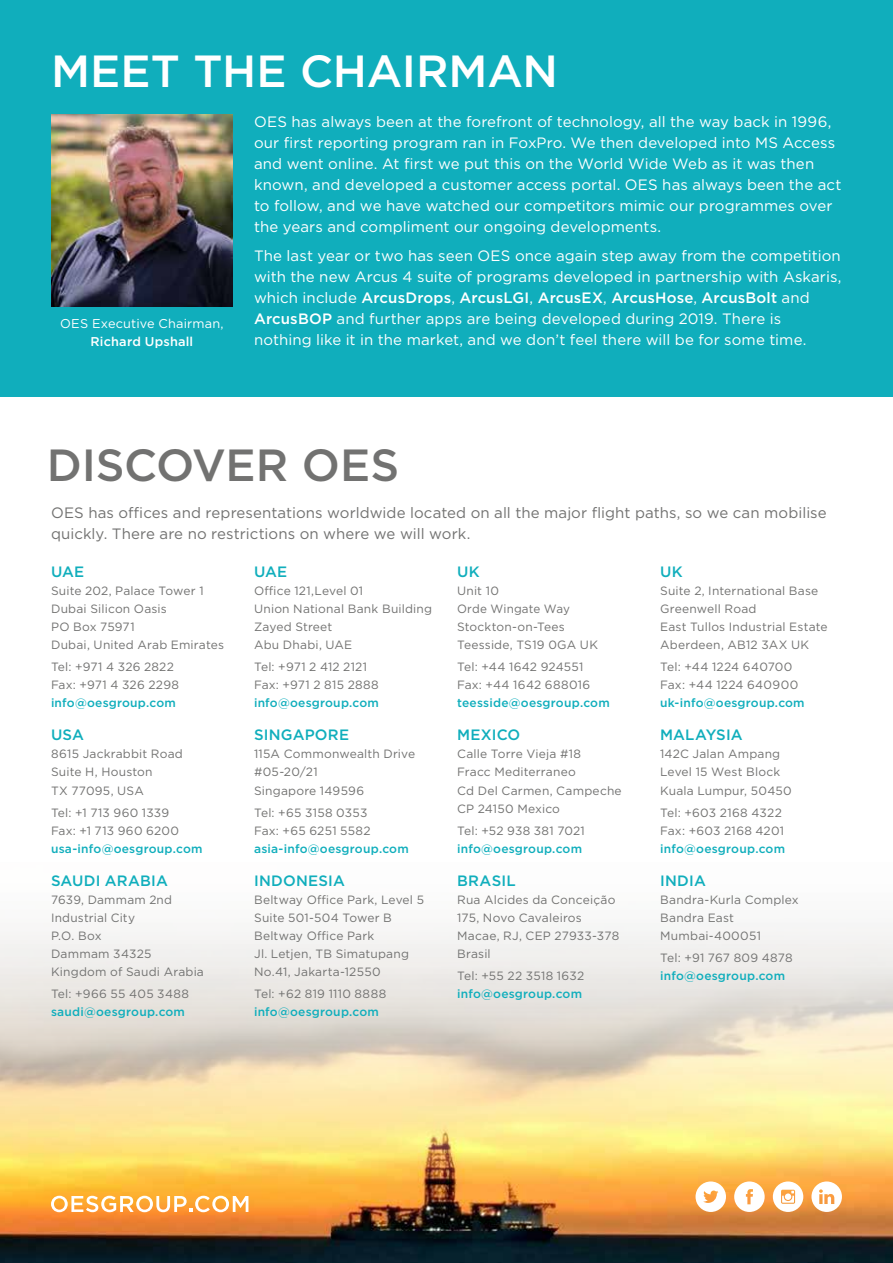
<style>
.page{position:relative;width:893px;height:1263px;background:#fff}
.page>*{position:absolute;margin:0;border:0;box-sizing:border-box;transform-origin:0 0}
.t1{font:500 45px "Gotham";letter-spacing:-.005em;color:#fff}
.t2{font:500 45px "Gotham";letter-spacing:-.005em;color:#727271}
.t3{font:15px/21px "Gotham";letter-spacing:.005em;color:#fff}
.t4{font:15px/21px "Gotham";letter-spacing:.005em;color:#727271}
.t5{font:500 15px "Gotham";letter-spacing:.015em;color:#10aebc}
.t6{font:12.75px "Gotham";letter-spacing:.015em;color:#fff}
.t7{font:500 12.75px "Gotham";letter-spacing:.015em;color:#fff}
.t8{font:12px/18px "Gotham";letter-spacing:.015em;color:#727271}
.t9{font:500 12px "Gotham";letter-spacing:.015em;color:#10aebc}
.s1{font-weight:500}
</style>
<div class="page">
<img style="left:0;top:927px;width:893px;height:336px">
<div style="left:0;top:0;width:893px;height:397px;background:#10aebc"></div>
<img style="left:51px;top:115px;width:182px;height:191px">
<svg style="left:51px;top:1196px;width:197px;height:16px"></svg>
<svg style="left:811px;top:1181px;width:31px;height:31px"></svg>
<svg style="left:695px;top:1181px;width:31px;height:31px"></svg>
<svg style="left:734px;top:1181px;width:31px;height:31px"></svg>
<svg style="left:773px;top:1181px;width:30px;height:31px"></svg>
<h1 class="t1" style="left:51px;top:42px;width:509px">MEET THE CHAIRMAN</h1>
<p class="t3" style="left:254px;top:111px;width:589px">OES has always been at the forefront of technology, all the way back in 1996, our first reporting program ran in FoxPro. We then developed into MS Access and went online. At first we put this on the World Wide Web as it was then known, and developed a customer access portal. OES has always been the act to follow, and we have watched our competitors mimic our programmes over the years and compliment our ongoing developments.</p>
<p class="t3" style="left:254px;top:245px;width:589px">The last year or two has seen OES once again step away from the competition with the new Arcus 4 suite of programs developed in partnership with Askaris, which include <span class="s1">ArcusDrops</span>, <span class="s1">ArcusLGI</span>, <span class="s1">ArcusEX</span>, <span class="s1">ArcusHose</span>, <span class="s1">ArcusBolt</span> and <span class="s1">ArcusBOP</span> and further apps are being developed during 2019. There is nothing like it in the market, and we don’t feel there will be for some time.</p>
<p class="t6" style="left:60px;top:315px;width:165px">OES Executive Chairman,</p>
<p class="t7" style="left:91px;top:333px;width:104px">Richard Upshall</p>
<h1 class="t2" style="left:47px;top:436px;width:354px">DISCOVER OES</h1>
<p class="t4" style="left:51px;top:502px;width:777px">OES has offices and representations worldwide located on all the major flight paths, so we can mobilise quickly. There are no restrictions on where we will work.</p>
<p class="t5" style="left:51px;top:562px;width:35px">UAE</p>
<p class="t8" style="left:51px;top:581px;width:175px">Suite 202, Palace Tower 1<br>Dubai Silicon Oasis<br>PO Box 75971<br>Dubai, United Arab Emirates</p>
<p class="t8" style="left:51px;top:657px;width:130px">Tel: +971 4 326 2822<br>Fax: +971 4 326 2298</p>
<p class="t9" style="left:51px;top:695px;width:126px">info@oesgroup.com</p>
<p class="t5" style="left:254px;top:562px;width:35px">UAE</p>
<p class="t8" style="left:254px;top:581px;width:180px">Office 121,Level 01<br>Union National Bank Building<br>Zayed Street<br>Abu Dhabi, UAE</p>
<p class="t8" style="left:254px;top:657px;width:126px">Tel: +971 2 412 2121<br>Fax: +971 2 815 2888</p>
<p class="t9" style="left:254px;top:695px;width:126px">info@oesgroup.com</p>
<p class="t5" style="left:457px;top:562px;width:24px">UK</p>
<p class="t8" style="left:457px;top:581px;width:142px">Unit 10<br>Orde Wingate Way<br>Stockton-on-Tees<br>Teesside, TS19 0GA UK</p>
<p class="t8" style="left:457px;top:657px;width:135px">Tel: +44 1642 924551<br>Fax: +44 1642 688016</p>
<p class="t9" style="left:457px;top:695px;width:154px">teesside@oesgroup.com</p>
<p class="t5" style="left:660px;top:562px;width:24px">UK</p>
<p class="t8" style="left:660px;top:581px;width:169px">Suite 2, International Base<br>Greenwell Road<br>East Tullos Industrial Estate<br>Aberdeen, AB12 3AX UK</p>
<p class="t8" style="left:660px;top:657px;width:140px">Tel: +44 1224 640700<br>Fax: +44 1224 640900</p>
<p class="t9" style="left:660px;top:695px;width:146px">uk-info@oesgroup.com</p>
<p class="t5" style="left:51px;top:725px;width:34px">USA</p>
<p class="t8" style="left:51px;top:745px;width:133px">8615 Jackrabbit Road<br>Suite H, Houston<br>TX 77095, USA</p>
<p class="t8" style="left:51px;top:803px;width:129px">Tel: +1 713 960 1339<br>Fax: +1 713 960 6200</p>
<p class="t9" style="left:51px;top:841px;width:153px">usa-info@oesgroup.com</p>
<p class="t5" style="left:51px;top:871px;width:118px">SAUDI ARABIA</p>
<p class="t8" style="left:51px;top:890px;width:154px">7639, Dammam 2nd<br>Industrial City<br>P.O. Box<br>Dammam 34325<br>Kingdom of Saudi Arabia</p>
<p class="t8" style="left:51px;top:985px;width:140px">Tel: +966 55 405 3488</p>
<p class="t9" style="left:51px;top:1004px;width:136px">saudi@oesgroup.com</p>
<p class="t5" style="left:254px;top:725px;width:96px">SINGAPORE</p>
<p class="t8" style="left:254px;top:745px;width:163px">115A Commonwealth Drive #05-20/21<br>Singapore 149596</p>
<p class="t8" style="left:254px;top:803px;width:118px">Tel: +65 3158 0353<br>Fax: +65 6251 5582</p>
<p class="t9" style="left:254px;top:841px;width:156px">asia-info@oesgroup.com</p>
<p class="t5" style="left:254px;top:871px;width:92px">INDONESIA</p>
<p class="t8" style="left:254px;top:890px;width:171px">Beltway Office Park, Level 5<br>Suite 501-504 Tower B<br>Beltway Office Park<br>Jl. Letjen, TB Simatupang<br>No.41, Jakarta-12550</p>
<p class="t8" style="left:254px;top:985px;width:134px">Tel: +62 819 1110 8888</p>
<p class="t9" style="left:254px;top:1004px;width:126px">info@oesgroup.com</p>
<p class="t5" style="left:457px;top:725px;width:65px">MEXICO</p>
<p class="t8" style="left:457px;top:745px;width:166px">Calle Torre Vieja #18<br>Fracc Mediterraneo<br>Cd Del Carmen, Campeche<br>CP 24150 Mexico</p>
<p class="t8" style="left:457px;top:821px;width:129px">Tel: +52 938 381 7021</p>
<p class="t9" style="left:457px;top:841px;width:126px">info@oesgroup.com</p>
<p class="t5" style="left:457px;top:871px;width:60px">BRASIL</p>
<p class="t8" style="left:457px;top:890px;width:164px">Rua Alcides da Conceição<br>175, Novo Cavaleiros<br>Macae, RJ, CEP 27933-378<br>Brasil</p>
<p class="t8" style="left:457px;top:967px;width:129px">Tel: +55 22 3518 1632</p>
<p class="t9" style="left:457px;top:986px;width:126px">info@oesgroup.com</p>
<p class="t5" style="left:660px;top:725px;width:84px">MALAYSIA</p>
<p class="t8" style="left:660px;top:745px;width:133px">142C Jalan Ampang<br>Level 15 West Block<br>Kuala Lumpur, 50450</p>
<p class="t8" style="left:660px;top:803px;width:125px">Tel: +603 2168 4322<br>Fax: +603 2168 4201</p>
<p class="t9" style="left:660px;top:841px;width:126px">info@oesgroup.com</p>
<p class="t5" style="left:660px;top:871px;width:47px">INDIA</p>
<p class="t8" style="left:660px;top:890px;width:140px">Bandra-Kurla Complex<br>Bandra East<br>Mumbai-400051</p>
<p class="t8" style="left:660px;top:949px;width:134px">Tel: +91 767 809 4878</p>
<p class="t9" style="left:660px;top:968px;width:126px">info@oesgroup.com</p>
</div>
